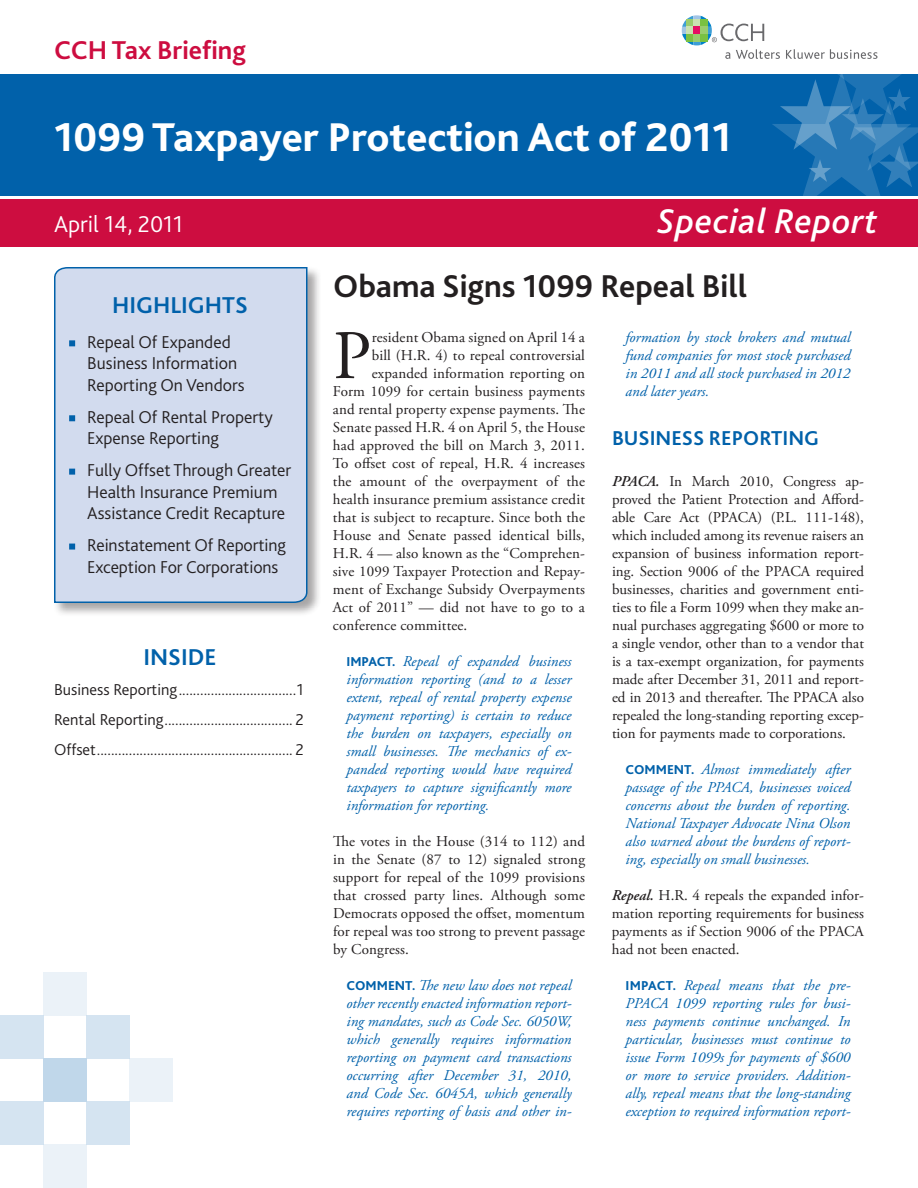
<style>
.page{position:relative;width:918px;height:1188px;background:#fff}
.page>*{position:absolute;margin:0;border:0;box-sizing:border-box;transform-origin:0 0}
.t1{font:69.3px "Adobe Garamond Pro";color:#231f20}
.t2{font:800 42px "Bliss 2";color:#fff}
.t3{font:italic 500 36px "Bliss 2";letter-spacing:.02em;color:#fff}
.t4{font:700 33px "Bliss 2";color:#231f20}
.t5{font:700 27px "Bliss 2";color:#cd0d40}
.t6{font:700 24px "Bliss 2";color:#0161aa}
.t7{font:300 24px "Bliss 2";color:#fff}
.t8{font:700 21px "Bliss 2";color:#0161aa}
.t9{font:300 18px/21.6px "Bliss 2";color:#231f20}
.t10{font:300 16.5px/30px "Bliss 2";color:#231f20;text-align:justify}
.t11{font:15px/18px "Adobe Garamond Pro";letter-spacing:.01em;color:#231f20;text-align:justify}
.t12{font:italic 15px/18px "Adobe Garamond Pro";color:#0161aa;text-align:justify}
.s1{font-weight:600;font-style:italic}
.s2{font-family:"Bliss 2";font-weight:800;font-style:normal;font-size:13.5px}
</style>
<div class="page">
<div style="left:0;top:74px;width:918px;height:122px;background:#0161aa"></div>
<div style="left:0;top:1015px;width:43px;height:43px;background:#d5e4f1"></div>
<div style="left:43px;top:972px;width:43px;height:43px;background:#ebf2f8"></div>
<hr style="left:0;top:1058px;width:1px;height:44px;background:#0161aa">
<div style="left:86px;top:1015px;width:44px;height:43px;background:#d5e4f1"></div>
<div style="left:0;top:1102px;width:43px;height:43px;background:#d5e4f1"></div>
<div style="left:130px;top:1058px;width:43px;height:44px;background:#ebf2f8"></div>
<div style="left:43px;top:1145px;width:43px;height:43px;background:#ebf2f8"></div>
<div style="left:43px;top:1058px;width:43px;height:44px;background:#c0d7ea"></div>
<div style="left:86px;top:1102px;width:44px;height:43px;background:#d5e4f1"></div>
<div style="left:0;top:199px;width:918px;height:47px;background:#cd0d40"></div>
<svg style="left:682px;top:15px;width:236px;height:181px"></svg>
<div style="left:53px;top:266px;width:278px;height:369px;background:#231f20;opacity:.4"></div>
<div style="left:53px;top:266px;width:255px;height:338px;background:#d2dbee"></div>
<h3 class="t5" style="left:54px;top:33px;width:194px">CCH Tax Briefing</h3>
<h2 class="t2" style="left:54px;top:111px;width:679px">1099 Taxpayer Protection Act of 2011</h2>
<h3 class="t7" style="left:54px;top:209px;width:130px">April 14, 2011</h3>
<h3 class="t6" style="left:112px;top:290px;width:137px">Highlights</h3>
<p class="t9" style="left:87px;top:331px;width:159px">Repeal Of Expanded<br>Business Information<br>Reporting On Vendors</p>
<p class="t9" style="left:87px;top:406px;width:187px">Repeal Of Rental Property<br>Expense Reporting</p>
<p class="t9" style="left:87px;top:459px;width:206px">Fully Offset Through Greater<br>Health Insurance Premium<br>Assistance Credit Recapture</p>
<p class="t9" style="left:87px;top:534px;width:200px">Reinstatement Of Reporting<br>Exception For Corporations</p>
<h3 class="t6" style="left:143px;top:642px;width:75px">Inside</h3>
<p class="t10" style="left:54px;top:674px;width:251px">Business Reporting.................................1<br>Rental Reporting.................................... 2<br>Offset....................................................... 2</p>
<h3 class="t3" style="left:657px;top:198px;width:222px">Special Report</h3>
<h3 class="t4" style="left:333px;top:265px;width:416px">Obama Signs 1099 Repeal Bill</h3>
<h1 class="t1" style="left:333px;top:314px;width:40px">P</h1>
<p class="t11" style="left:372px;top:329px;width:215px">resident Obama signed on April 14 a</p>
<p class="t12" style="left:626px;top:329px;width:227px">formation by stock brokers and mutual fund companies for most stock purchased in 2011 and all stock purchased in 2012 and later years.</p>
<h3 class="t8" style="left:612px;top:425px;width:57px">BUSINESS</h3>
<h3 class="t8" style="left:709px;top:425px;width:95px">REPORTING</h3>
<p class="t11" style="left:612px;top:473px;width:254px"><span class="s1">PPACA.</span> In March 2010, Congress ap&shy;proved the Patient Protection and Afford&shy;able Care Act (PPACA) (P.L. 111-148), which included among its revenue raisers an expansion of business information report&shy;ing. Section 9006 of the PPACA required businesses, charities and government enti&shy;ties to file a Form 1099 when they make an&shy;nual purchases aggregating $600 or more to a single vendor, other than to a vendor that is a tax-exempt organization, for payments made after December 31, 2011 and report&shy;ed in 2013 and thereafter. The PPACA also repealed the long-standing reporting excep&shy;tion for payments made to corporations.</p>
<p class="t12" style="left:625px;top:761px;width:227px"><span class="s2">Comm ent.</span> Almost immediately after passage of the PPACA, businesses voiced concerns about the burden of reporting.<br>National Taxpayer Advocate Nina Olson also warned about the burdens of report&shy;ing, especially on small businesses.</p>
<p class="t11" style="left:612px;top:887px;width:254px"><span class="s1">Repeal.</span> H.R. 4 repeals the expanded infor&shy;mation reporting requirements for business payments as if Section 9006 of the PPACA had not been enacted.</p>
<p class="t12" style="left:625px;top:977px;width:227px"><span class="s2">IMPACT.</span> Repeal means that the pre-PPACA 1099 reporting rules for busi&shy;ness payments continue unchanged. In particular, businesses must continue to issue Form 1099s for payments of $600 or more to service providers. Addition&shy;ally, repeal means that the long-standing exception to required information report-</p>
<p class="t11" style="left:372px;top:347px;width:215px">bill (H.R. 4) to repeal controversial</p>
<p class="t11" style="left:372px;top:365px;width:215px">expanded information reporting on</p>
<p class="t11" style="left:333px;top:383px;width:254px">Form 1099 for certain business payments</p>
<p class="t11" style="left:333px;top:401px;width:253px">and rental property expense payments. The</p>
<p class="t11" style="left:333px;top:419px;width:254px">Senate passed H.R. 4 on April 5, the House</p>
<p class="t11" style="left:333px;top:437px;width:254px">had approved the bill on March 3, 2011.</p>
<p class="t11" style="left:333px;top:455px;width:254px">To offset cost of repeal, H.R. 4 increases</p>
<p class="t11" style="left:333px;top:473px;width:253px">the amount of the overpayment of the</p>
<p class="t11" style="left:333px;top:491px;width:254px">health insurance premium assistance credit</p>
<p class="t11" style="left:333px;top:509px;width:254px">that is subject to recapture. Since both the</p>
<p class="t11" style="left:333px;top:527px;width:254px">House and Senate passed identical bills,</p>
<p class="t11" style="left:333px;top:545px;width:254px">H.R. 4 — also known as the “Comprehen-</p>
<p class="t11" style="left:333px;top:563px;width:253px">sive 1099 Taxpayer Protection and Repay-</p>
<p class="t11" style="left:333px;top:581px;width:253px">ment of Exchange Subsidy Overpayments</p>
<p class="t11" style="left:333px;top:599px;width:254px">Act of 2011” — did not have to go to a</p>
<p class="t11" style="left:333px;top:617px;width:136px">conference committee.</p>
<p class="t12" style="left:346px;top:653px;width:227px"><span class="s2">IMPACT.</span> Repeal of expanded business information reporting (and to a lesser extent, repeal of rental property expense payment reporting) is certain to reduce the burden on taxpayers, especially on small businesses. The mechanics of ex&shy;panded reporting would have required taxpayers to capture significantly more information for reporting.</p>
<p class="t11" style="left:333px;top:833px;width:254px">The votes in the House (314 to 112) and in the Senate (87 to 12) signaled strong support for repeal of the 1099 provisions that crossed party lines. Although some Democrats opposed the offset, momentum for repeal was too strong to prevent passage by Congress.</p>
<p class="t12" style="left:346px;top:977px;width:227px"><span class="s2">Comm ent.</span> The new law does not repeal other recently enacted information report&shy;ing mandates, such as Code Sec. 6050W, which generally requires information reporting on payment card transactions occurring after December 31, 2010, and Code Sec. 6045A, which generally requires reporting of basis and other in-</p>
</div>
